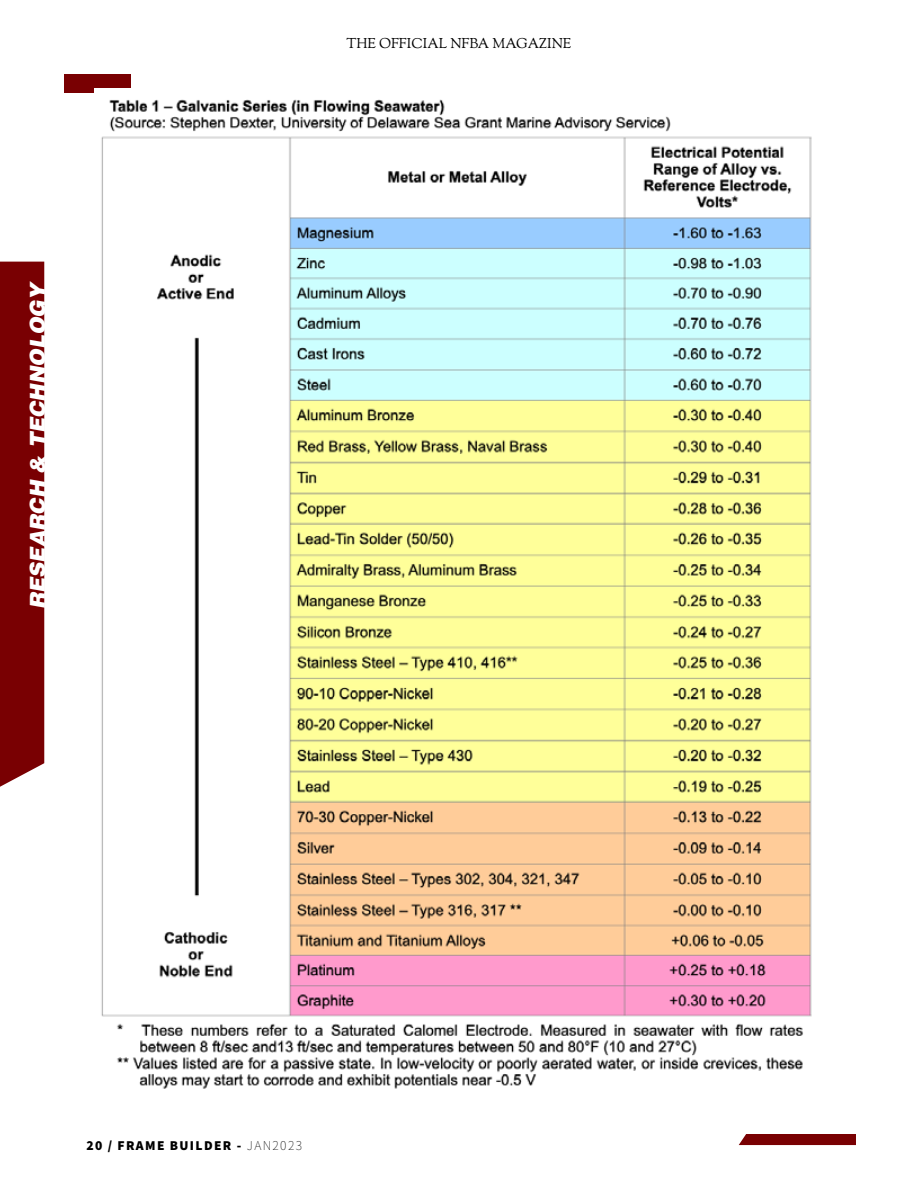
<style>
.page{position:relative;width:918px;height:1188px;background:#fff}
.page>*{position:absolute;margin:0;border:0;box-sizing:border-box;transform-origin:0 0}
.t1{font:italic 900 21px "Helvetica LT Std";color:#fff}
.t2{font:14.1px "OFL Goudy St M";color:#000}
.t3{font:900 13.5px "Source Sans Pro";letter-spacing:.1em;color:#000}
.s1{font-weight:200}
</style>
<div class="page">
<svg style="left:739px;top:1134px;width:117px;height:11px"></svg>
<div style="left:65px;top:75px;width:66px;height:18px;background:#790002"></div>
<div style="left:0;top:262px;width:44px;height:525px;background:#790002"></div>
<img style="left:95px;top:89px;width:717px;height:1000px">
<h1 class="t1" style="left:24px;top:609px;width:330px;rotate:-90deg">RESEARCH &amp; TECHNOLOGY</h1>
<p class="t2" style="left:346px;top:34px;width:227px">THE OFFICIAL NFBA MAGAZINE</p>
<p class="t3" style="left:86px;top:1136px;width:217px">20 / FRAME BUILDER - <span class="s1">JAN2023</span></p>
</div>
